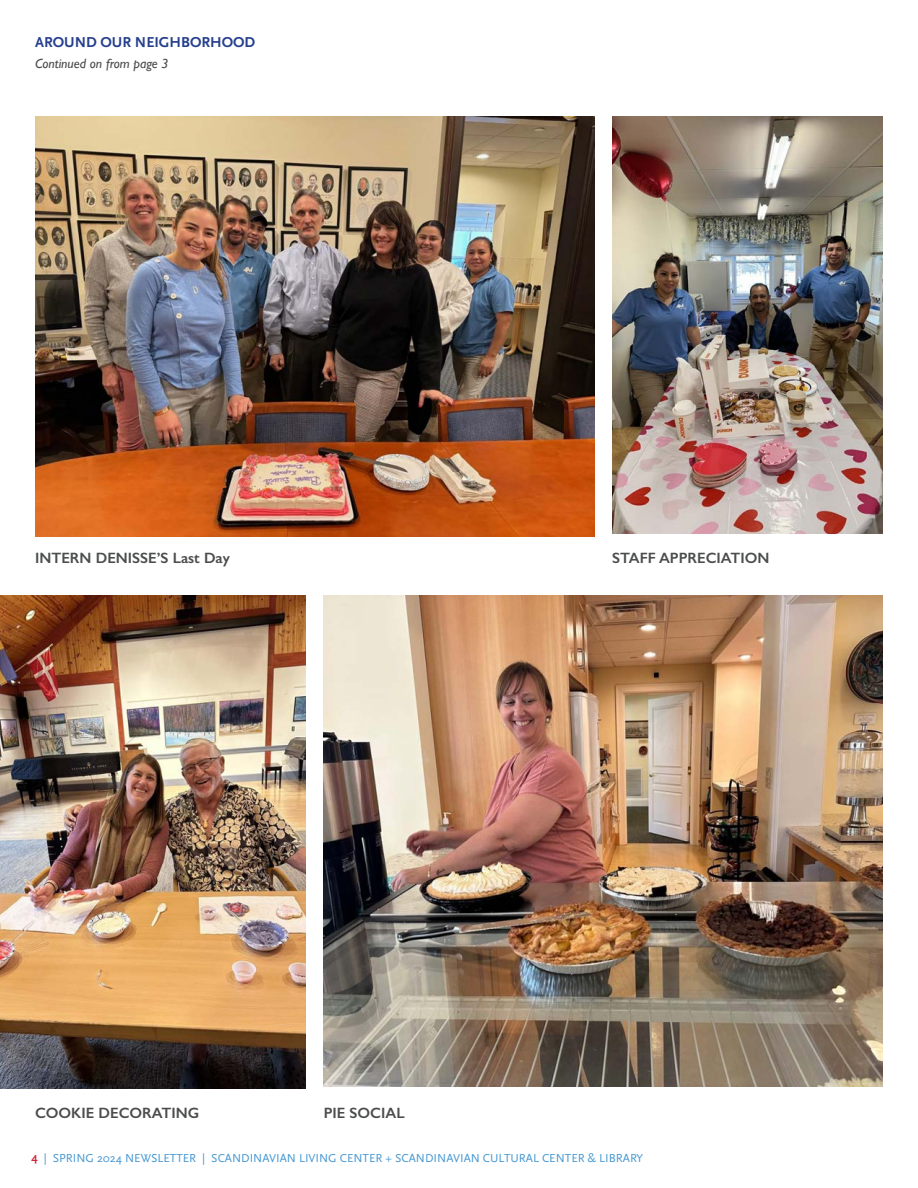
<style>
.page{position:relative;width:918px;height:1188px;background:#fff}
.page>*{position:absolute;margin:0;border:0;box-sizing:border-box;transform-origin:0 0}
.t1{font:600 15px "Gill Sans";color:#4b4c4d}
.t2{font:700 15px "Scala Sans Pro";color:#253f8e}
.t3{font:italic 13.5px "Gill Sans";color:#4b4c4d}
.t4{font:12px "Scala Sans Pro";color:#4497d2}
.s1{font-weight:700;color:#cf283f}
</style>
<div class="page">
<hr style="left:917px;top:652px;width:1px;height:468px;background:#aedee4">
<img style="left:35px;top:117px;width:559px;height:419px">
<img style="left:324px;top:595px;width:559px;height:492px">
<img style="left:612px;top:117px;width:271px;height:417px">
<img style="left:0;top:596px;width:306px;height:493px">
<p class="t2" style="left:35px;top:33px;width:222px">AROUND OUR NEIGHBORHOOD</p>
<p class="t3" style="left:35px;top:55px;width:135px">Continued on from page 3</p>
<p class="t1" style="left:35px;top:549px;width:196px">INTERN DENISSE’S Last Day</p>
<p class="t1" style="left:612px;top:549px;width:159px">STAFF APPRECIATION</p>
<p class="t1" style="left:35px;top:1103px;width:166px">COOKIE DECORATING</p>
<p class="t1" style="left:324px;top:1103px;width:82px">PIE SOCIAL</p>
<p class="t4" style="left:32px;top:1152px;width:613px"><span class="s1">4</span> | SPRING 2024 NEWSLETTER | SCANDINAVIAN LIVING CENTER + SCANDINAVIAN CULTURAL CENTER &amp; LIBRARY</p>
</div>
